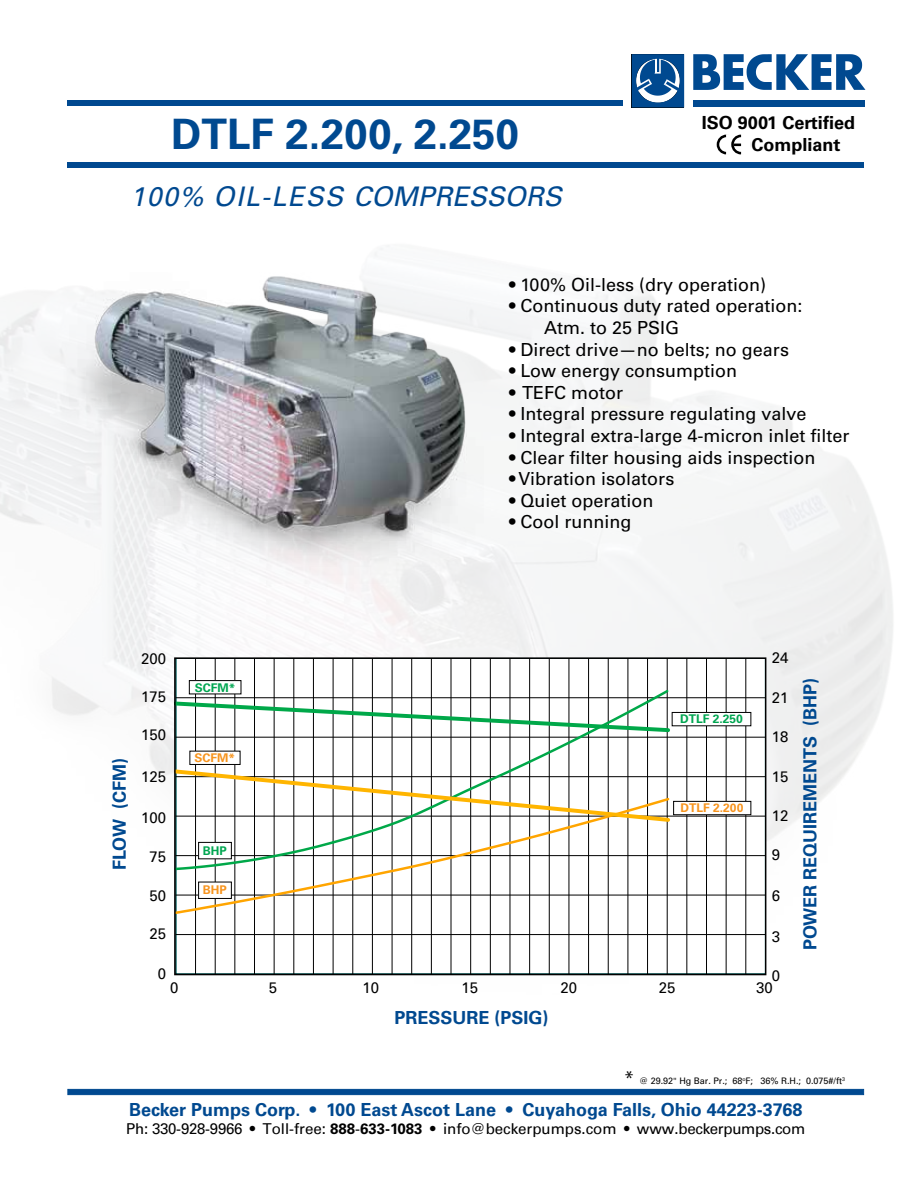
<style>
.page{position:relative;width:918px;height:1188px;background:#fff}
.page>*{position:absolute;margin:0;border:0;box-sizing:border-box;transform-origin:0 0}
.t1{font:700 42px "Univers LT";color:#004990}
.t2{font:italic 27px "Univers LT";color:#004990}
.t3{font:18px/21.6px "Univers LT";color:#000}
.t4{font:700 18px "Univers LT";color:#004990}
.t5{font:700 18px/21.6px "Univers LT";color:#000}
.t6{font:15px "Univers";color:#000}
.t7{font:700 12px "Univers LT";color:#00a651}
.t8{font:700 12px "Univers LT";color:#f7941e}
.t9{font:9px "Univers";color:#000}
.s1{font-size:18px}
.s2{font-family:"Univers LT";font-weight:700}
</style>
<div class="page">
<div style="left:693px;top:100px;width:172px;height:7px;background:#004990"></div>
<svg style="left:693px;top:54px;width:172px;height:36px"></svg>
<svg style="left:632px;top:54px;width:52px;height:54px;background:#346ca3"></svg>
<div style="left:68px;top:100px;width:555px;height:6px;background:#004990"></div>
<div style="left:68px;top:1089px;width:796px;height:6px;background:#004990;border:1px solid #004990"></div>
<hr style="left:195px;top:658px;width:1px;height:316px;background:#000">
<hr style="left:215px;top:658px;width:1px;height:316px;background:#000">
<hr style="left:235px;top:658px;width:1px;height:316px;background:#000">
<hr style="left:254px;top:658px;width:1px;height:316px;background:#000">
<hr style="left:274px;top:658px;width:1px;height:316px;background:#000">
<hr style="left:294px;top:658px;width:1px;height:316px;background:#000">
<hr style="left:313px;top:658px;width:1px;height:316px;background:#000">
<hr style="left:333px;top:658px;width:1px;height:316px;background:#000">
<hr style="left:352px;top:658px;width:1px;height:316px;background:#000">
<hr style="left:372px;top:658px;width:1px;height:316px;background:#000">
<hr style="left:392px;top:658px;width:1px;height:316px;background:#000">
<hr style="left:411px;top:658px;width:1px;height:316px;background:#000">
<hr style="left:431px;top:658px;width:1px;height:316px;background:#000">
<hr style="left:451px;top:658px;width:1px;height:316px;background:#000">
<hr style="left:470px;top:658px;width:1px;height:316px;background:#000">
<hr style="left:490px;top:658px;width:1px;height:316px;background:#000">
<hr style="left:510px;top:658px;width:1px;height:316px;background:#000">
<hr style="left:529px;top:658px;width:1px;height:316px;background:#000">
<hr style="left:549px;top:658px;width:1px;height:316px;background:#000">
<hr style="left:569px;top:658px;width:1px;height:316px;background:#000">
<hr style="left:588px;top:658px;width:1px;height:316px;background:#000">
<hr style="left:608px;top:658px;width:1px;height:316px;background:#000">
<hr style="left:628px;top:658px;width:1px;height:316px;background:#000">
<hr style="left:647px;top:658px;width:1px;height:316px;background:#000">
<hr style="left:667px;top:658px;width:1px;height:316px;background:#000">
<hr style="left:687px;top:658px;width:1px;height:316px;background:#000">
<hr style="left:706px;top:658px;width:1px;height:316px;background:#000">
<hr style="left:726px;top:658px;width:1px;height:316px;background:#000">
<hr style="left:746px;top:658px;width:1px;height:316px;background:#000">
<hr style="left:176px;top:934px;width:589px;height:1px;background:#000">
<hr style="left:176px;top:895px;width:589px;height:1px;background:#000">
<hr style="left:176px;top:855px;width:589px;height:1px;background:#000">
<hr style="left:176px;top:816px;width:589px;height:1px;background:#000">
<hr style="left:176px;top:776px;width:589px;height:1px;background:#000">
<hr style="left:176px;top:737px;width:589px;height:1px;background:#000">
<hr style="left:176px;top:697px;width:589px;height:1px;background:#000">
<svg style="left:177px;top:688px;width:495px;height:228px"></svg>
<div style="left:174px;top:657px;width:592px;height:318px;border:2px solid #000"></div>
<div style="left:717px;top:135px;width:19px;height:19px;border:3px solid #000;border-radius:50%"></div>
<div style="left:726px;top:134px;width:10px;height:21px;background:#fff"></div>
<svg style="left:733px;top:136px;width:17px;height:17px"></svg>
<div style="left:731px;top:135px;width:20px;height:19px;border:3px solid #000;border-radius:50%"></div>
<div style="left:741px;top:134px;width:10px;height:21px;background:#fff;border:1px solid #fff"></div>
<svg style="left:734px;top:144px;width:7px;height:2px"></svg>
<div style="left:68px;top:162px;width:796px;height:6px;background:#004990"></div>
<div style="left:199px;top:842px;width:32px;height:17px;background:#fff"></div>
<div style="left:198px;top:842px;width:34px;height:17px;border:1px solid #000"></div>
<div style="left:672px;top:712px;width:79px;height:14px;background:#fff"></div>
<div style="left:672px;top:712px;width:79px;height:14px;border:1px solid #000"></div>
<div style="left:199px;top:882px;width:32px;height:16px;background:#fff"></div>
<div style="left:198px;top:882px;width:34px;height:17px;border:1px solid #000"></div>
<div style="left:674px;top:801px;width:77px;height:14px;background:#fff"></div>
<div style="left:673px;top:801px;width:78px;height:14px;border:1px solid #000"></div>
<div style="left:189px;top:681px;width:52px;height:13px;background:#fff"></div>
<div style="left:189px;top:680px;width:52px;height:14px;border:1px solid #000"></div>
<div style="left:190px;top:751px;width:50px;height:13px;background:#fff"></div>
<div style="left:189px;top:751px;width:51px;height:14px;border:1px solid #000"></div>
<img style="left:60px;top:273px;width:432px;height:318px">
<h1 class="t1" style="left:171px;top:109px;width:349px">DTLF 2.200, 2.250</h1>
<h2 class="t2" style="left:130px;top:180px;width:433px">100% OIL-LESS COMPRESSORS</h2>
<p class="t5" style="left:751px;top:112px;width:105px;text-indent:-50px">ISO 9001 Certified<br>Compliant</p>
<p class="t3" style="left:509px;top:274px;width:259px">• 100% Oil-less (dry operation)</p>
<p class="t3" style="left:544px;top:295px;width:260px;text-indent:-35px">• Continuous duty rated operation:<br>Atm. to 25 PSIG</p>
<p class="t3" style="left:509px;top:339px;width:282px">• Direct drive—no belts; no gears</p>
<p class="t3" style="left:509px;top:360px;width:230px">• Low energy consumption</p>
<p class="t3" style="left:509px;top:382px;width:116px">• TEFC motor</p>
<p class="t3" style="left:509px;top:403px;width:299px">• Integral pressure regulating valve</p>
<p class="t3" style="left:509px;top:425px;width:342px">• Integral extra-large 4-micron inlet filter</p>
<p class="t3" style="left:509px;top:447px;width:308px">• Clear filter housing aids inspection</p>
<p class="t3" style="left:509px;top:468px;width:167px">• Vibration isolators</p>
<p class="t3" style="left:509px;top:490px;width:146px">• Quiet operation</p>
<p class="t3" style="left:509px;top:511px;width:124px">• Cool running</p>
<p class="t4" style="left:109px;top:870px;width:113px;rotate:-90deg">FLOW (CFM)</p>
<p class="t6" style="left:141px;top:650px;width:27px">200</p>
<p class="t6" style="left:141px;top:688px;width:27px">175</p>
<p class="t6" style="left:141px;top:726px;width:27px">150</p>
<p class="t6" style="left:141px;top:768px;width:27px">125</p>
<p class="t6" style="left:141px;top:809px;width:27px">100</p>
<p class="t6" style="left:150px;top:848px;width:18px">75</p>
<p class="t6" style="left:150px;top:887px;width:18px">50</p>
<p class="t6" style="left:150px;top:925px;width:18px">25</p>
<p class="t6" style="left:158px;top:965px;width:10px">0</p>
<p class="t7" style="left:195px;top:680px;width:42px">SCFM*</p>
<p class="t8" style="left:195px;top:751px;width:42px">SCFM*</p>
<p class="t7" style="left:203px;top:844px;width:25px">BHP</p>
<p class="t8" style="left:203px;top:883px;width:25px">BHP</p>
<p class="t7" style="left:680px;top:712px;width:64px">DTLF 2.250</p>
<p class="t8" style="left:680px;top:801px;width:64px">DTLF 2.200</p>
<p class="t6" style="left:170px;top:979px;width:10px">0</p>
<p class="t6" style="left:269px;top:979px;width:10px">5</p>
<p class="t6" style="left:561px;top:979px;width:18px">20</p>
<p class="t6" style="left:659px;top:979px;width:18px">25</p>
<p class="t6" style="left:362px;top:979px;width:18px">10</p>
<p class="t6" style="left:461px;top:979px;width:18px">15</p>
<p class="t4" style="left:395px;top:1007px;width:156px">PRESSURE (PSIG)</p>
<p class="t6" style="left:772px;top:649px;width:18px">24</p>
<p class="t6" style="left:772px;top:689px;width:18px">21</p>
<p class="t6" style="left:772px;top:728px;width:18px">18</p>
<p class="t6" style="left:772px;top:768px;width:18px">15</p>
<p class="t6" style="left:772px;top:807px;width:18px">12</p>
<p class="t6" style="left:772px;top:846px;width:10px">9</p>
<p class="t6" style="left:772px;top:887px;width:10px">6</p>
<p class="t6" style="left:772px;top:928px;width:10px">3</p>
<p class="t6" style="left:772px;top:967px;width:10px">0</p>
<p class="t6" style="left:756px;top:979px;width:18px">30</p>
<p class="t4" style="left:799px;top:950px;width:274px;rotate:-90deg">POWER REQUIREMENTS (BHP)</p>
<p class="t9" style="left:624px;top:1076px;width:222px"><span class="s1">*</span> @ 29.92" Hg Bar. Pr.; 68<sup>o</sup>F; 36% R.H.; 0.075#/ft<sup>3</sup></p>
<p class="t4" style="left:129px;top:1099px;width:675px">Becker Pumps Corp. • 100 East Ascot Lane • Cuyahoga Falls, Ohio 44223-3768</p>
<p class="t6" style="left:126px;top:1120px;width:680px">Ph: 330-928-9966 • Toll-free: <span class="s2">888</span>-<span class="s2">633-1083</span> • info@beckerpumps.com • www.beckerpumps.com</p>
</div>
